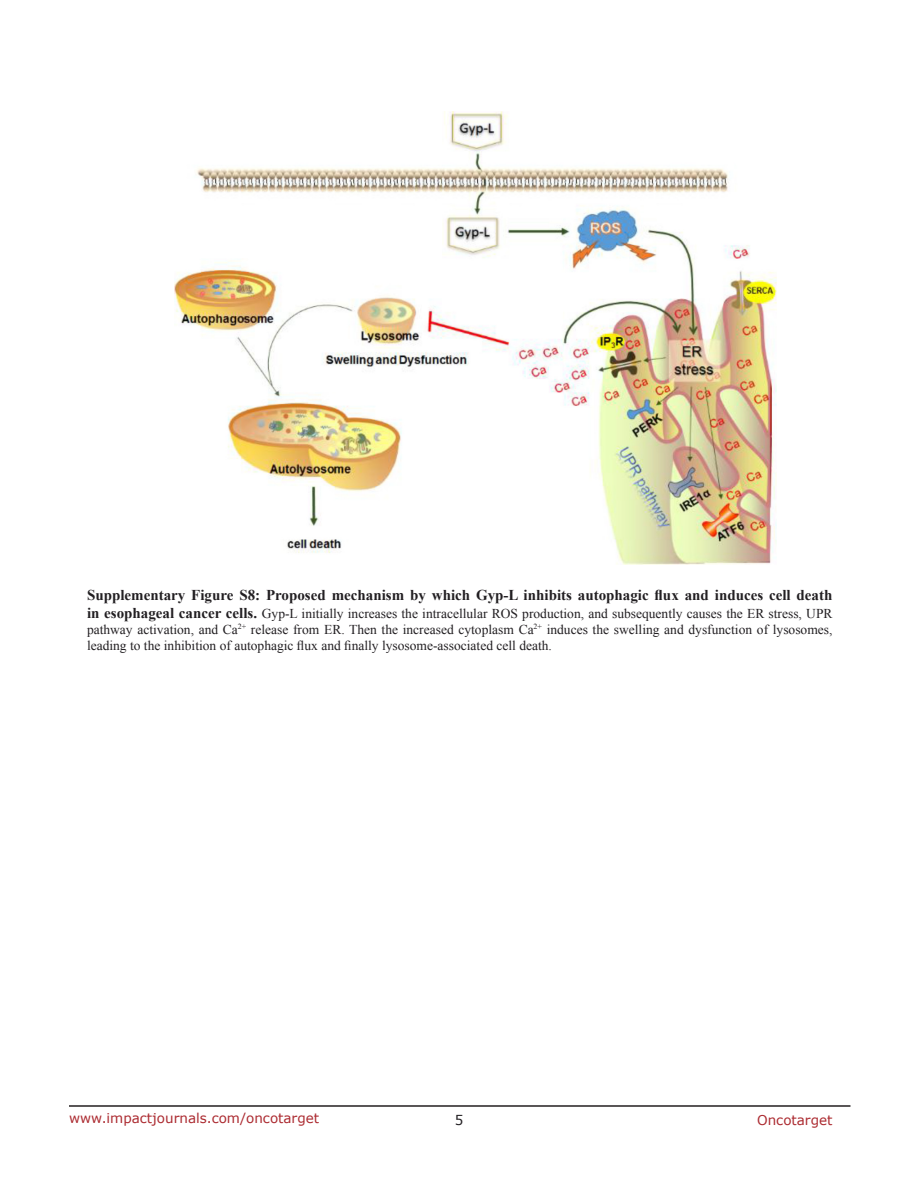
<style>
.page{position:relative;width:918px;height:1188px;background:#fff}
.page>*{position:absolute;margin:0;border:0;box-sizing:border-box;transform-origin:0 0}
.FigureText{font:700 15px "Times New Roman";color:#221f22}
.FigureText-2{font:13.5px/16.2px "Times New Roman";color:#221f22;text-align:justify}
.t1{font:13.5px "Verdana";color:#ac2b31}
.t2{font:13.5px "Verdana";color:#221f22}
.s1{font-weight:700;font-size:15px}
</style>
<div class="page">
<hr style="left:69px;top:1105px;width:781px;height:2px;background:#231f20">
<img style="left:174px;top:111px;width:603px;height:454px">
<p class="FigureText" style="left:87px;top:584px;width:747px">Supplementary Figure S8: Proposed mechanism by which Gyp-L inhibits autophagic flux and induces cell death</p>
<p class="FigureText-2" style="left:87px;top:605px;width:747px"><span class="s1">in esophageal cancer cells.</span> Gyp-L initially increases the intracellular ROS production, and subsequently causes the ER stress, UPR pathway activation, and Ca<sup>2+</sup> release from ER. Then the increased cytoplasm Ca<sup>2+</sup> induces the swelling and dysfunction of lysosomes, leading to the inhibition of autophagic flux and finally lysosome-associated cell death.</p>
<p class="t1" style="left:69px;top:1109px;width:252px">www.impactjournals.com/oncotarget</p>
<p class="t2" style="left:455px;top:1111px;width:10px">5</p>
<p class="t1" style="left:757px;top:1111px;width:77px">Oncotarget</p>
</div>
